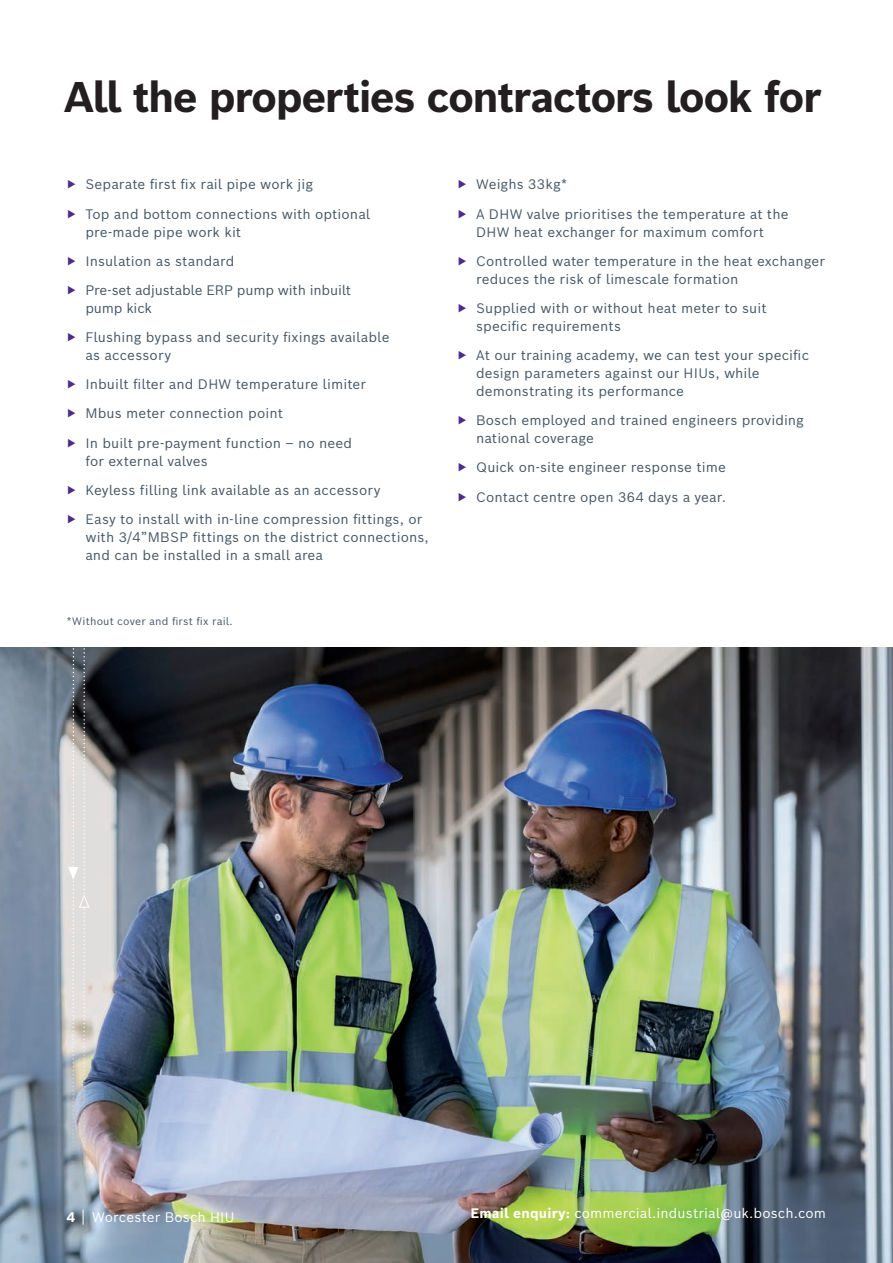
<style>
.page{position:relative;width:893px;height:1263px;background:#fff}
.page>*{position:absolute;margin:0;border:0;box-sizing:border-box;transform-origin:0 0}
.t1{font:700 42px "Bosch Sans";letter-spacing:-.035em;color:#231f20}
.body_text_9_12pt_LIG{font:13.5px/18px "Bosch Sans";letter-spacing:.01em;color:#465664}
.t2{font:13.5px "Bosch Sans";letter-spacing:.01em;color:#fff}
.body_text_9_12pt_LIG-2{font:13.5px/18px "Bosch Sans";letter-spacing:-.015em;color:#465664}
.t3{font:700 13.5px "Bosch Sans";color:#fff}
.body_text_9_12pt_LIG-3{font:10.5px "Bosch Sans";letter-spacing:.02em;color:#465664}
.s1{color:#4d2b8c}
.s2{font-weight:700}
</style>
<div class="page">
<img style="left:0;top:647px;width:893px;height:616px">
<svg style="left:68px;top:647px;width:22px;height:616px;background:#b7b9bb"></svg>
<p class="t1" style="left:64px;top:69px;width:759px">All the properties contractors look for</p>
<p class="body_text_9_12pt_LIG" style="left:67px;top:175px;width:248px"><span class="s1">▶</span> Separate first fix rail pipe work jig</p>
<p class="body_text_9_12pt_LIG" style="left:85px;top:204px;width:286px;text-indent:-18px"><span class="s1">▶</span> Top and bottom connections with optional pre-made pipe work kit</p>
<p class="body_text_9_12pt_LIG" style="left:67px;top:251px;width:169px"><span class="s1">▶</span> Insulation as standard</p>
<p class="body_text_9_12pt_LIG-2" style="left:85px;top:280px;width:267px;text-indent:-18px"><span class="s1">▶</span> Pre-set adjustable ERP pump with inbuilt pump kick</p>
<p class="body_text_9_12pt_LIG" style="left:85px;top:328px;width:306px;text-indent:-18px"><span class="s1">▶</span> Flushing bypass and security fixings available as accessory</p>
<p class="body_text_9_12pt_LIG" style="left:67px;top:375px;width:301px"><span class="s1">▶</span> Inbuilt filter and DHW temperature limiter</p>
<p class="body_text_9_12pt_LIG" style="left:67px;top:404px;width:217px"><span class="s1">▶</span> Mbus meter connection point</p>
<p class="body_text_9_12pt_LIG" style="left:85px;top:433px;width:268px;text-indent:-18px"><span class="s1">▶</span> In built pre-payment function – no need for external valves</p>
<p class="body_text_9_12pt_LIG" style="left:67px;top:480px;width:315px"><span class="s1">▶</span> Keyless filling link available as an accessory</p>
<p class="body_text_9_12pt_LIG" style="left:85px;top:509px;width:345px;text-indent:-18px"><span class="s1">▶</span> Easy to install with in-line compression fittings, or with 3/4”MBSP fittings on the district connections, and can be installed in a small area</p>
<p class="body_text_9_12pt_LIG-3" style="left:67px;top:614px;width:167px">*Without cover and first fix rail.</p>
<p class="body_text_9_12pt_LIG" style="left:458px;top:175px;width:111px"><span class="s1">▶</span> Weighs 33kg*</p>
<p class="body_text_9_12pt_LIG" style="left:458px;top:204px;width:332px;text-align:center"><span class="s1">▶</span> A DHW valve prioritises the temperature at the<br>DHW heat exchanger for maximum comfort</p>
<p class="body_text_9_12pt_LIG" style="left:476px;top:251px;width:350px;text-indent:-18px"><span class="s1">▶</span> Controlled water temperature in the heat exchanger reduces the risk of limescale formation</p>
<p class="body_text_9_12pt_LIG" style="left:476px;top:298px;width:292px;text-indent:-18px"><span class="s1">▶</span> Supplied with or without heat meter to suit specific requirements</p>
<p class="body_text_9_12pt_LIG" style="left:476px;top:346px;width:335px;text-indent:-18px"><span class="s1">▶</span> At our training academy, we can test your specific design parameters against our HIUs, while demonstrating its performance</p>
<p class="body_text_9_12pt_LIG" style="left:476px;top:411px;width:329px;text-indent:-18px"><span class="s1">▶</span> Bosch employed and trained engineers providing national coverage</p>
<p class="body_text_9_12pt_LIG" style="left:458px;top:458px;width:270px"><span class="s1">▶</span> Quick on-site engineer response time</p>
<p class="body_text_9_12pt_LIG" style="left:458px;top:487px;width:270px"><span class="s1">▶</span> Contact centre open 364 days a year.</p>
<p class="t3" style="left:67px;top:1208px;width:10px">4</p>
<p class="t2" style="left:92px;top:1208px;width:144px">Worcester Bosch HIU</p>
<p class="t2" style="left:470px;top:1204px;width:357px"><span class="s2">Email enquiry:</span> commercial.industrial@uk.bosch.com</p>
</div>
